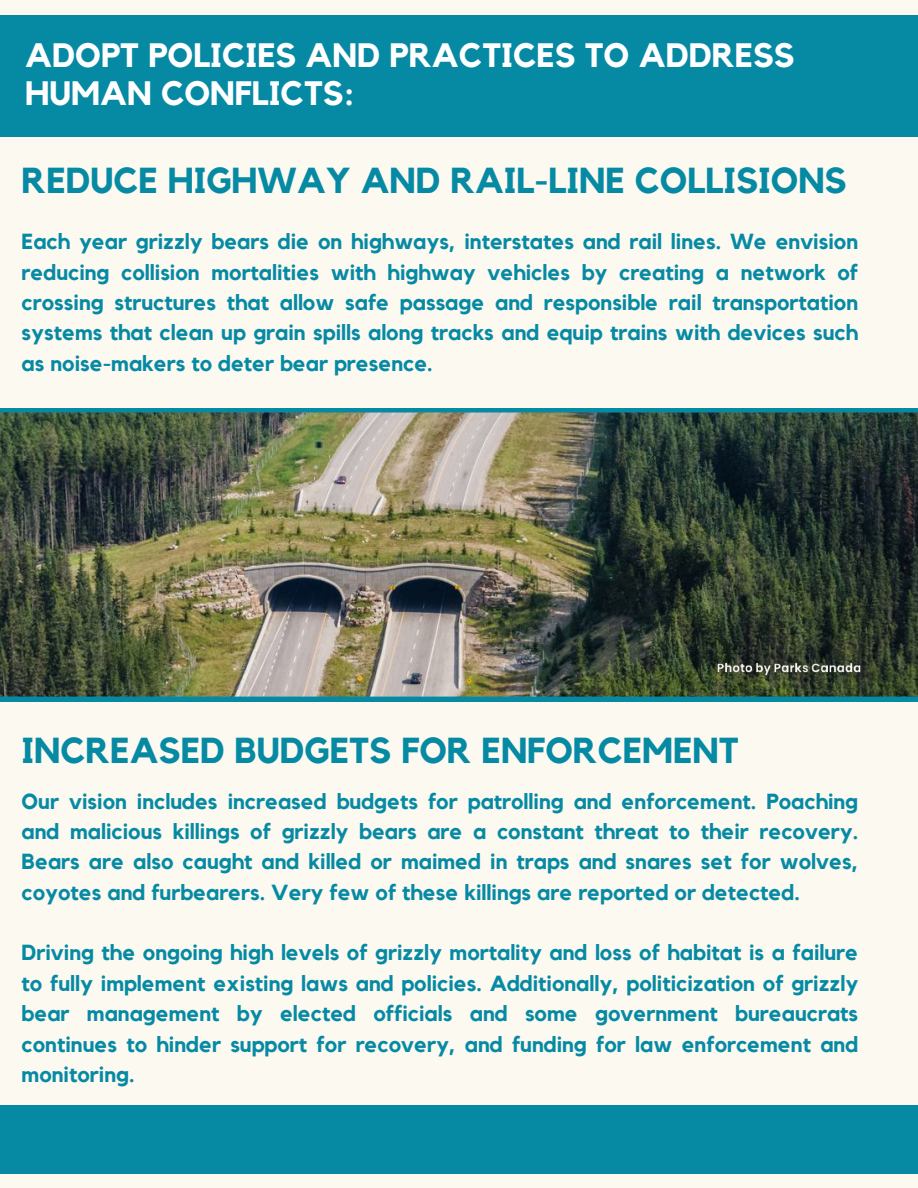
<style>
.page{position:relative;width:918px;height:1188px;background:#fcf9f1}
.page>*{position:absolute;margin:0;border:0;box-sizing:border-box;transform-origin:0 0}
.t1{font:700 36px "Kollektif";color:#068aa4}
.t2{font:700 33.75px/38.2px "Kollektif";color:#fff}
.t3{font:700 21.75px/30.3px "Kollektif";color:#068aa4;text-align:justify}
</style>
<div class="page">
<img style="left:0;top:408px;width:918px;height:293px">
<div style="left:0;top:1105px;width:918px;height:69px;background:#068aa4"></div>
<div style="left:0;top:15px;width:918px;height:122px;background:#068aa4"></div>
<img style="left:710px;top:656px;width:158px;height:27px">
<h2 class="t2" style="left:25px;top:37px;width:771px">ADOPT POLICIES AND PRACTICES TO ADDRESS<br>HUMAN CONFLICTS:</h2>
<h1 class="t1" style="left:22px;top:164px;width:827px">REDUCE HIGHWAY AND RAIL-LINE COLLISIONS</h1>
<h1 class="t3" style="left:22px;top:227px;width:838px">Each year grizzly bears die on highways, interstates and rail lines. We envision reducing collision mortalities with highway vehicles by creating a network of crossing structures that allow safe passage and responsible rail transportation systems that clean up grain spills along tracks and equip trains with devices such as noise-makers to deter bear presence.</h1>
<h1 class="t1" style="left:22px;top:734px;width:719px">INCREASED BUDGETS FOR ENFORCEMENT</h1>
<h2 class="t3" style="left:22px;top:787px;width:838px">Our vision includes increased budgets for patrolling and enforcement. Poaching and malicious killings of grizzly bears are a constant threat to their recovery.<br>Bears are also caught and killed or maimed in traps and snares set for wolves, coyotes and furbearers. Very few of these killings are reported or detected.</h2>
<p class="t3" style="left:22px;top:939px;width:838px">Driving the ongoing high levels of grizzly mortality and loss of habitat is a failure to fully implement existing laws and policies. Additionally, politicization of grizzly bear management by elected officials and some government bureaucrats continues to hinder support for recovery, and funding for law enforcement and monitoring.</p>
</div>
